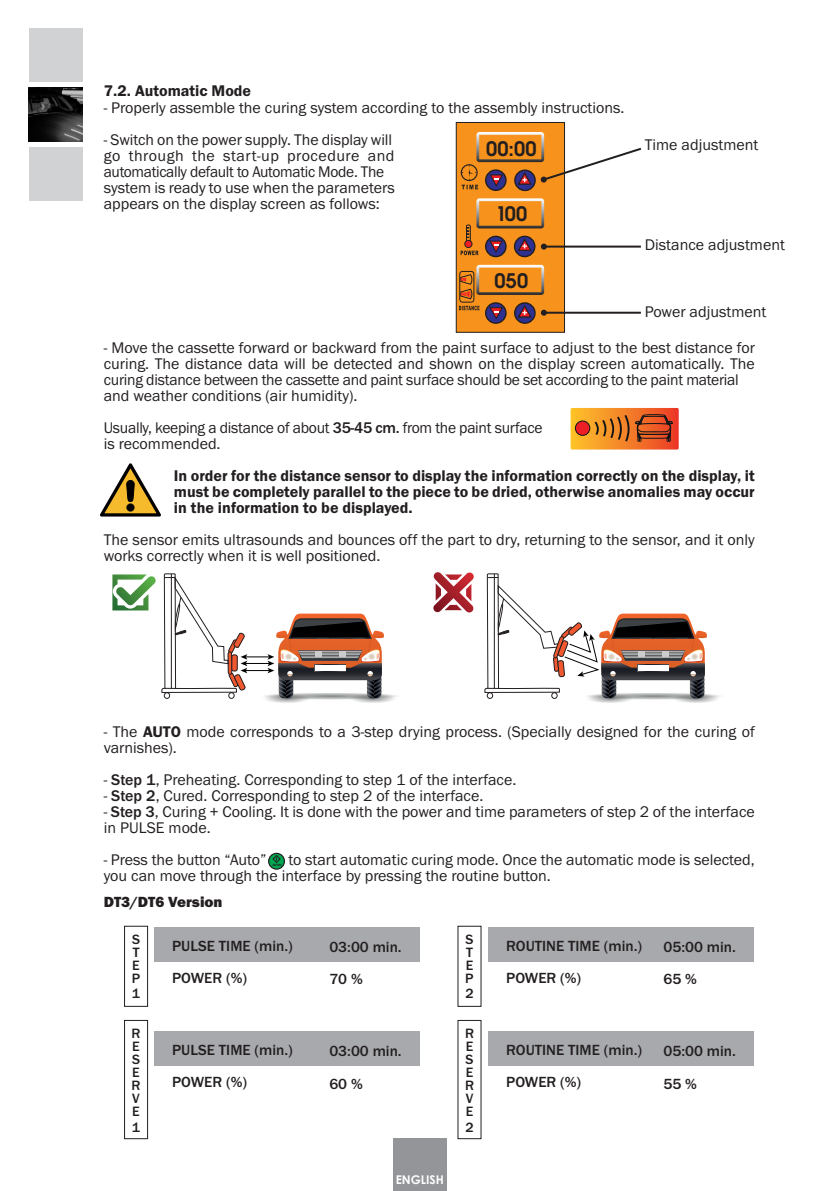
<style>
.page{position:relative;width:840px;height:1191px;background:#fff}
.page>*{position:absolute;margin:0;border:0;box-sizing:border-box;transform-origin:0 0}
.t1{font:600 20px "Avant Garde";color:#231f20}
.t2{font:16px/16px "Franklin Gothic Itc T";color:#231f20}
.t3{font:600 16px/16px "Franklin Gothic Itc T";color:#231f20;text-align:justify}
.t4{font:500 15.2px/32.4px "Franklin Gothic Itc T";color:#231f20}
.t5{font:800 15.2px "Franklin Gothic Itc T";color:#231f20}
.t6{font:500 14px/13px "Franklin Gothic Itc T";color:#231f20;text-align:justify}
.t7{font:700 12px "Century Gothic";color:#fff}
.t8{font:2.8px "Georgia";color:#231f20;scale:1.08 1}
.s1{font-weight:500}
.s2{font-weight:600}
</style>
<div class="page">
<div style="left:456px;top:122px;width:108px;height:210px;background:#f7931d;border:1px solid #231f20"></div>
<svg style="left:476px;top:198px;width:68px;height:30px"></svg>
<div style="left:484px;top:169px;width:22px;height:22px;border:1px solid #231f20;border-radius:50%"></div>
<div style="left:514px;top:169px;width:21px;height:22px;border:1px solid #231f20;border-radius:50%"></div>
<svg style="left:485px;top:236px;width:20px;height:20px"></svg>
<div style="left:484px;top:236px;width:22px;height:21px;border:1px solid #231f20;border-radius:50%"></div>
<svg style="left:514px;top:236px;width:20px;height:20px"></svg>
<div style="left:513px;top:236px;width:22px;height:21px;border:1px solid #231f20;border-radius:50%"></div>
<svg style="left:518px;top:239px;width:13px;height:12px"></svg>
<svg style="left:485px;top:303px;width:20px;height:20px"></svg>
<div style="left:484px;top:302px;width:22px;height:22px;border:1px solid #231f20;border-radius:50%"></div>
<svg style="left:514px;top:303px;width:20px;height:20px"></svg>
<div style="left:513px;top:302px;width:22px;height:22px;border:1px solid #231f20;border-radius:50%"></div>
<svg style="left:518px;top:306px;width:13px;height:11px"></svg>
<svg style="left:489px;top:241px;width:13px;height:11px"></svg>
<svg style="left:489px;top:307px;width:13px;height:12px"></svg>
<svg style="left:460px;top:250px;width:18px;height:5px"></svg>
<svg style="left:459px;top:306px;width:20px;height:4px"></svg>
<div style="left:466px;top:225px;width:4px;height:18px;border:1px solid #231f20;border-radius:2px"></div>
<div style="left:464px;top:240px;width:7px;height:7px;background:#ee1d23;border-radius:50%"></div>
<div style="left:464px;top:240px;width:8px;height:8px;border:1px solid #231f20;border-radius:50%"></div>
<svg style="left:461px;top:265px;width:83px;height:34px"></svg>
<div style="left:459px;top:271px;width:15px;height:31px;border:1px solid #231f20;border-radius:3px"></div>
<img style="left:28px;top:88px;width:54px;height:53px">
<div style="left:29px;top:147px;width:54px;height:53px;background:#d1d2d4"></div>
<div style="left:29px;top:28px;width:54px;height:54px;background:#d1d2d4"></div>
<div style="left:392px;top:1137px;width:54px;height:54px;background:#939598"></div>
<svg style="left:460px;top:132px;width:182px;height:57px"></svg>
<svg style="left:540px;top:176px;width:7px;height:7px"></svg>
<hr style="left:543px;top:246px;width:97px;height:2px;background:#231f20">
<svg style="left:540px;top:244px;width:6px;height:6px"></svg>
<hr style="left:543px;top:312px;width:97px;height:2px;background:#231f20">
<svg style="left:540px;top:310px;width:6px;height:6px"></svg>
<svg style="left:268px;top:853px;width:16px;height:16px"></svg>
<div style="left:268px;top:852px;width:17px;height:17px;border:1px solid #231f20;border-radius:50%"></div>
<svg style="left:272px;top:854px;width:9px;height:9px"></svg>
<svg style="left:100px;top:463px;width:61px;height:53px"></svg>
<svg style="left:261px;top:692px;width:50px;height:11px"></svg>
<svg style="left:347px;top:692px;width:50px;height:11px"></svg>
<svg style="left:259px;top:691px;width:142px;height:9px"></svg>
<svg style="left:570px;top:408px;width:108px;height:41px;background:#d77126"></svg>
<div style="left:154px;top:927px;width:265px;height:34px;background:#a8a9ad"></div>
<div style="left:124px;top:926px;width:24px;height:80px;border:1px solid #231f20"></div>
<div style="left:488px;top:927px;width:265px;height:34px;background:#a8a9ad"></div>
<div style="left:154px;top:1031px;width:265px;height:35px;background:#a8a9ad"></div>
<div style="left:124px;top:1020px;width:24px;height:119px;border:1px solid #231f20"></div>
<div style="left:488px;top:1031px;width:265px;height:35px;background:#a8a9ad"></div>
<svg style="left:161px;top:573px;width:223px;height:125px"></svg>
<svg style="left:584px;top:692px;width:49px;height:11px"></svg>
<svg style="left:670px;top:692px;width:49px;height:11px"></svg>
<svg style="left:581px;top:691px;width:143px;height:9px"></svg>
<svg style="left:484px;top:573px;width:222px;height:125px"></svg>
<svg style="left:112px;top:574px;width:43px;height:36px"></svg>
<svg style="left:433px;top:572px;width:40px;height:40px"></svg>
<p class="t3" style="left:104px;top:82px;width:149px">7.2. Automatic Mode</p>
<p class="t2" style="left:104px;top:100px;width:522px">- Properly assemble the curing system according to the assembly instructions.</p>
<p class="t2" style="left:104px;top:132px;width:292px">- Switch on the power supply. The display will go through the start-up procedure and automatically default to Automatic Mode. The system is ready to use when the parameters appears on the display screen as follows:</p>
<p class="t1" style="left:486px;top:135px;width:52px">00:00</p>
<p class="t1" style="left:495px;top:201px;width:33px">100</p>
<p class="t1" style="left:494px;top:267px;width:35px">050</p>
<p class="t2" style="left:644px;top:137px;width:115px">Time adjustment</p>
<p class="t2" style="left:644px;top:236px;width:141px">Distance adjustment</p>
<p class="t2" style="left:644px;top:303px;width:123px">Power adjustment</p>
<p class="t2" style="left:104px;top:340px;width:652px">- Move the cassette forward or backward from the paint surface to adjust to the best distance for curing. The distance data will be detected and shown on the display screen automatically. The curing distance between the cassette and paint surface should be set according to the paint material and weather conditions (air humidity).</p>
<p class="t2" style="left:104px;top:420px;width:440px">Usually, keeping a distance of about <span class="s1">35-45 cm.</span> from the paint surface is recommended.</p>
<p class="t3" style="left:174px;top:468px;width:582px">In order for the distance sensor to display the information correctly on the display, it must be completely parallel to the piece to be dried, otherwise anomalies may occur in the information to be displayed.</p>
<p class="t2" style="left:104px;top:532px;width:652px">The sensor emits ultrasounds and bounces off the part to dry, returning to the sensor, and it only works correctly when it is well positioned.</p>
<p class="t2" style="left:104px;top:724px;width:652px">- The <span class="s2">AUTO</span> mode corresponds to a 3-step drying process. (Specially designed for the curing of varnishes).</p>
<p class="t2" style="left:104px;top:772px;width:414px">- <span class="s1">Step 1</span>, Preheating. Corresponding to step 1 of the interface.</p>
<p class="t2" style="left:104px;top:788px;width:381px">- <span class="s1">Step 2</span>, Cured. Corresponding to step 2 of the interface.</p>
<p class="t2" style="left:104px;top:804px;width:652px">- <span class="s1">Step 3</span>, Curing + Cooling. It is done with the power and time parameters of step 2 of the interface in PULSE mode.</p>
<p class="t2" style="left:104px;top:852px;width:164px">- Press the button “Auto”</p>
<p class="t2" style="left:104px;top:852px;width:652px;text-indent:184px">to start automatic curing mode. Once the automatic mode is selected, you can move through the interface by pressing the routine button.</p>
<p class="t8" style="left:272px;top:863px;width:10px">AUTO</p>
<p class="t5" style="left:104px;top:893px;width:120px">DT3/DT6 Version</p>
<p class="t4" style="left:172px;top:929px;width:122px">PULSE TIME (min.)<br>POWER (%)</p>
<p class="t6" style="left:132px;top:932px;width:10px">S T E P</p>
<p class="t6" style="left:132px;top:987px;width:10px">1</p>
<p class="t6" style="left:131px;top:1027px;width:10px">R E S E R V E</p>
<p class="t6" style="left:132px;top:1120px;width:10px">1</p>
<p class="t4" style="left:172px;top:1033px;width:122px">PULSE TIME (min.)<br>POWER (%)</p>
<p class="t6" style="left:465px;top:932px;width:10px">S T E P</p>
<p class="t6" style="left:465px;top:987px;width:9px">2</p>
<p class="t4" style="left:329px;top:930px;width:74px">03:00 min.<br>70 %</p>
<p class="t4" style="left:506px;top:929px;width:137px">ROUTINE TIME (min.)<br>POWER (%)</p>
<p class="t6" style="left:464px;top:1027px;width:10px">R E S E R V E</p>
<p class="t6" style="left:465px;top:1120px;width:9px">2</p>
<p class="t4" style="left:329px;top:1034px;width:74px">03:00 min.<br>60 %</p>
<p class="t4" style="left:506px;top:1033px;width:137px">ROUTINE TIME (min.)<br>POWER (%)</p>
<p class="t7" style="left:395px;top:1170px;width:50px">ENGLISH</p>
<p class="t4" style="left:663px;top:930px;width:74px">05:00 min.<br>65 %</p>
<p class="t4" style="left:663px;top:1034px;width:74px">05:00 min.<br>55 %</p>
</div>
